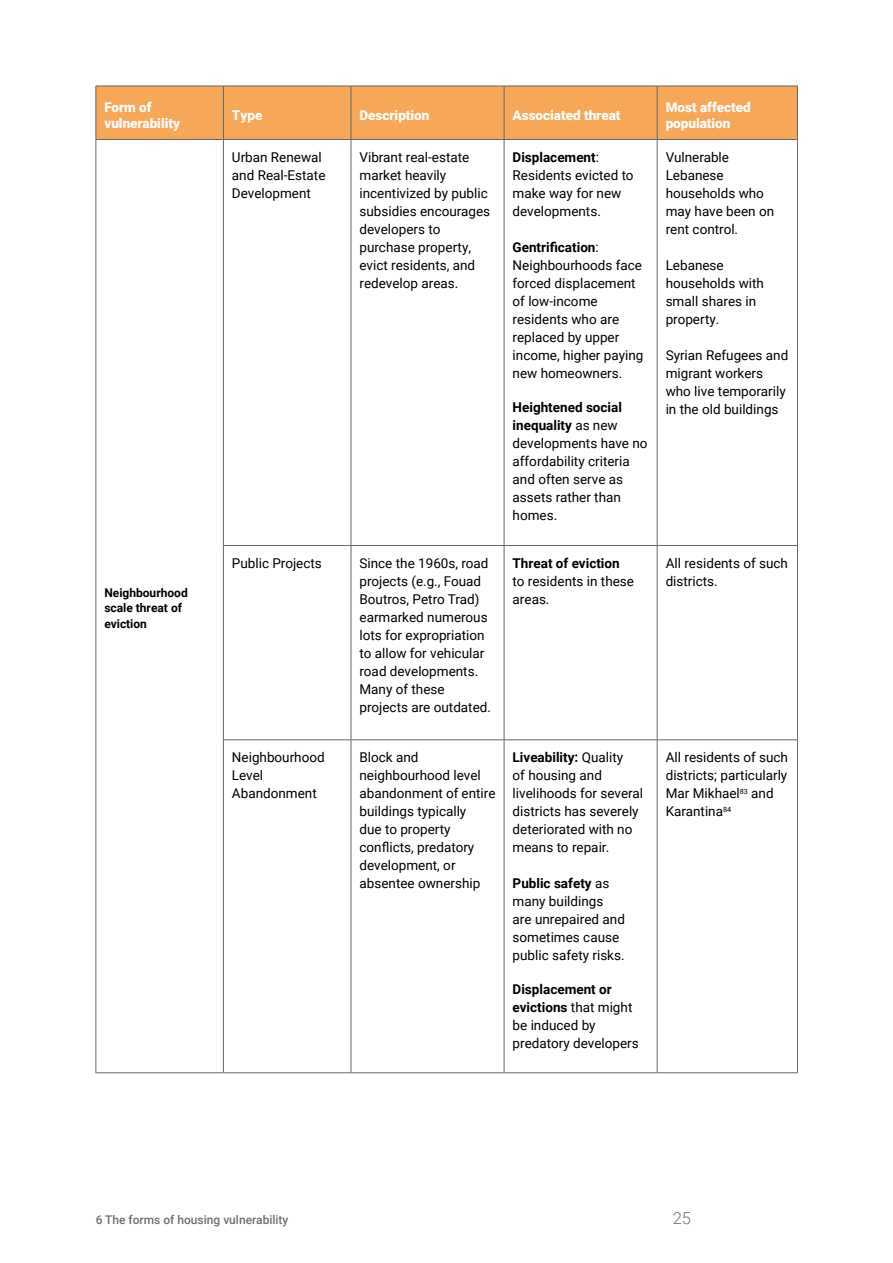
<style>
.page{position:relative;width:893px;height:1263px;background:#fff}
.page>*{position:absolute;margin:0;border:0;box-sizing:border-box;transform-origin:0 0}
.t1{font:300 16.5px "Roboto";color:#706f6f}
.t2{font:13.5px/18px "Roboto";color:#000}
.t3{font:900 13.5px/15.8px "Roboto";color:#fff}
.t4{font:700 13.5px "Roboto";color:#000}
.t5{font:700 12px/15.8px "Roboto";color:#000}
.t6{font:500 12px "Roboto";color:#706f6f}
.s1{font-weight:700}
</style>
<div class="page">
<div style="left:97px;top:87px;width:700px;height:52px;background:#f6a758"></div>
<svg style="left:222px;top:140px;width:575px;height:932px"></svg>
<hr style="left:351px;top:139px;width:153px;height:1px;background:#666766">
<hr style="left:504px;top:139px;width:153px;height:1px;background:#666766">
<hr style="left:657px;top:139px;width:141px;height:1px;background:#666766">
<hr style="left:351px;top:545px;width:153px;height:1px;background:#666766">
<hr style="left:504px;top:545px;width:153px;height:1px;background:#666766">
<hr style="left:657px;top:545px;width:141px;height:1px;background:#666766">
<hr style="left:351px;top:739px;width:153px;height:1px;background:#666766">
<hr style="left:504px;top:739px;width:153px;height:1px;background:#666766">
<hr style="left:657px;top:739px;width:141px;height:1px;background:#666766">
<hr style="left:96px;top:86px;width:127px;height:1px;background:#666766">
<hr style="left:96px;top:86px;width:1px;height:53px;background:#666766">
<hr style="left:223px;top:86px;width:128px;height:1px;background:#666766">
<hr style="left:223px;top:86px;width:1px;height:53px;background:#666766">
<hr style="left:96px;top:139px;width:127px;height:1px;background:#666766">
<hr style="left:96px;top:140px;width:1px;height:405px;background:#666766">
<hr style="left:223px;top:139px;width:128px;height:1px;background:#666766">
<hr style="left:223px;top:140px;width:1px;height:405px;background:#666766">
<hr style="left:96px;top:545px;width:1px;height:195px;background:#666766">
<hr style="left:223px;top:545px;width:128px;height:1px;background:#666766">
<hr style="left:223px;top:546px;width:1px;height:194px;background:#666766">
<hr style="left:96px;top:740px;width:1px;height:332px;background:#666766">
<hr style="left:223px;top:739px;width:128px;height:1px;background:#666766">
<hr style="left:223px;top:740px;width:1px;height:332px;background:#666766">
<hr style="left:96px;top:1072px;width:127px;height:1px;background:#666766">
<hr style="left:223px;top:1072px;width:128px;height:1px;background:#666766">
<hr style="left:351px;top:86px;width:153px;height:1px;background:#666766">
<hr style="left:504px;top:86px;width:153px;height:1px;background:#666766">
<hr style="left:657px;top:86px;width:141px;height:1px;background:#666766">
<hr style="left:797px;top:86px;width:1px;height:53px;background:#666766">
<hr style="left:797px;top:140px;width:1px;height:405px;background:#666766">
<hr style="left:797px;top:546px;width:1px;height:194px;background:#666766">
<hr style="left:797px;top:740px;width:1px;height:332px;background:#666766">
<hr style="left:351px;top:1072px;width:153px;height:1px;background:#666766">
<hr style="left:504px;top:1072px;width:153px;height:1px;background:#666766">
<hr style="left:657px;top:1072px;width:141px;height:1px;background:#666766">
<hr style="left:351px;top:86px;width:1px;height:53px;background:#666766">
<hr style="left:351px;top:140px;width:1px;height:405px;background:#666766">
<hr style="left:351px;top:546px;width:1px;height:194px;background:#666766">
<hr style="left:351px;top:740px;width:1px;height:332px;background:#666766">
<hr style="left:504px;top:86px;width:1px;height:53px;background:#666766">
<hr style="left:504px;top:140px;width:1px;height:405px;background:#666766">
<hr style="left:504px;top:546px;width:1px;height:194px;background:#666766">
<hr style="left:504px;top:740px;width:1px;height:332px;background:#666766">
<hr style="left:657px;top:86px;width:1px;height:53px;background:#666766">
<hr style="left:657px;top:140px;width:1px;height:405px;background:#666766">
<hr style="left:657px;top:546px;width:1px;height:194px;background:#666766">
<hr style="left:657px;top:740px;width:1px;height:332px;background:#666766">
<p class="t3" style="left:104px;top:99px;width:77px">Form of vulnerability</p>
<p class="t3" style="left:232px;top:107px;width:32px">Type</p>
<p class="t3" style="left:359px;top:107px;width:71px">Description</p>
<p class="t3" style="left:513px;top:107px;width:109px">Associated threat</p>
<p class="t3" style="left:666px;top:99px;width:87px">Most affected population</p>
<p class="t5" style="left:104px;top:584px;width:85px">Neighbourhood scale threat of eviction</p>
<p class="t2" style="left:232px;top:148px;width:95px">Urban Renewal and Real-Estate<br>Development</p>
<p class="t2" style="left:359px;top:148px;width:132px">Vibrant real-estate market heavily incentivized by public subsidies encourages developers to purchase property, evict residents, and redevelop areas.</p>
<p class="t2" style="left:513px;top:148px;width:123px"><span class="s1">Displacement</span>:<br>Residents evicted to make way for new developments.</p>
<p class="t2" style="left:513px;top:238px;width:132px"><span class="s1">Gentrification</span>:<br>Neighbourhoods face forced displacement of low-income residents who are replaced by upper income, higher paying new homeowners.</p>
<p class="t2" style="left:513px;top:397px;width:136px"><span class="s1">Heightened social inequality</span> as new developments have no affordability criteria and often serve as assets rather than homes.</p>
<p class="t2" style="left:232px;top:554px;width:91px">Public Projects</p>
<p class="t2" style="left:359px;top:554px;width:133px">Since the 1960s, road projects (e.g., Fouad<br>Boutros, Petro Trad) earmarked numerous lots for expropriation to allow for vehicular road developments.<br>Many of these projects are outdated.</p>
<p class="t4" style="left:513px;top:554px;width:109px">Threat of eviction</p>
<p class="t2" style="left:513px;top:572px;width:123px">to residents in these areas.</p>
<p class="t2" style="left:232px;top:748px;width:94px">Neighbourhood<br>Level<br>Abandonment</p>
<p class="t2" style="left:360px;top:748px;width:138px">Block and neighbourhood level abandonment of entire buildings typically<br>due to property conflicts, predatory development, or absentee ownership</p>
<p class="t2" style="left:513px;top:748px;width:132px"><span class="s1">Liveability:</span> Quality<br>of housing and livelihoods for several districts has severely deteriorated with no means to repair.</p>
<p class="t2" style="left:513px;top:874px;width:114px"><span class="s1">Public safety</span> as many buildings are unrepaired and sometimes cause public safety risks.</p>
<p class="t2" style="left:513px;top:980px;width:128px"><span class="s1">Displacement or evictions</span> that might be induced by predatory developers</p>
<p class="t2" style="left:666px;top:148px;width:110px">Vulnerable<br>Lebanese households who may have been on rent control.</p>
<p class="t2" style="left:666px;top:256px;width:100px">Lebanese households with small shares in property.</p>
<p class="t2" style="left:666px;top:346px;width:124px">Syrian Refugees and migrant workers who live temporarily in the old buildings</p>
<p class="t2" style="left:666px;top:554px;width:124px">All residents of such districts.</p>
<p class="t2" style="left:666px;top:748px;width:124px">All residents of such districts; particularly<br>Mar Mikhael<sup>83</sup> and<br>Karantina<sup>84</sup></p>
<p class="t6" style="left:96px;top:1211px;width:194px">6 The forms of housing vulnerability</p>
<p class="t1" style="left:673px;top:1207px;width:20px">25</p>
</div>
